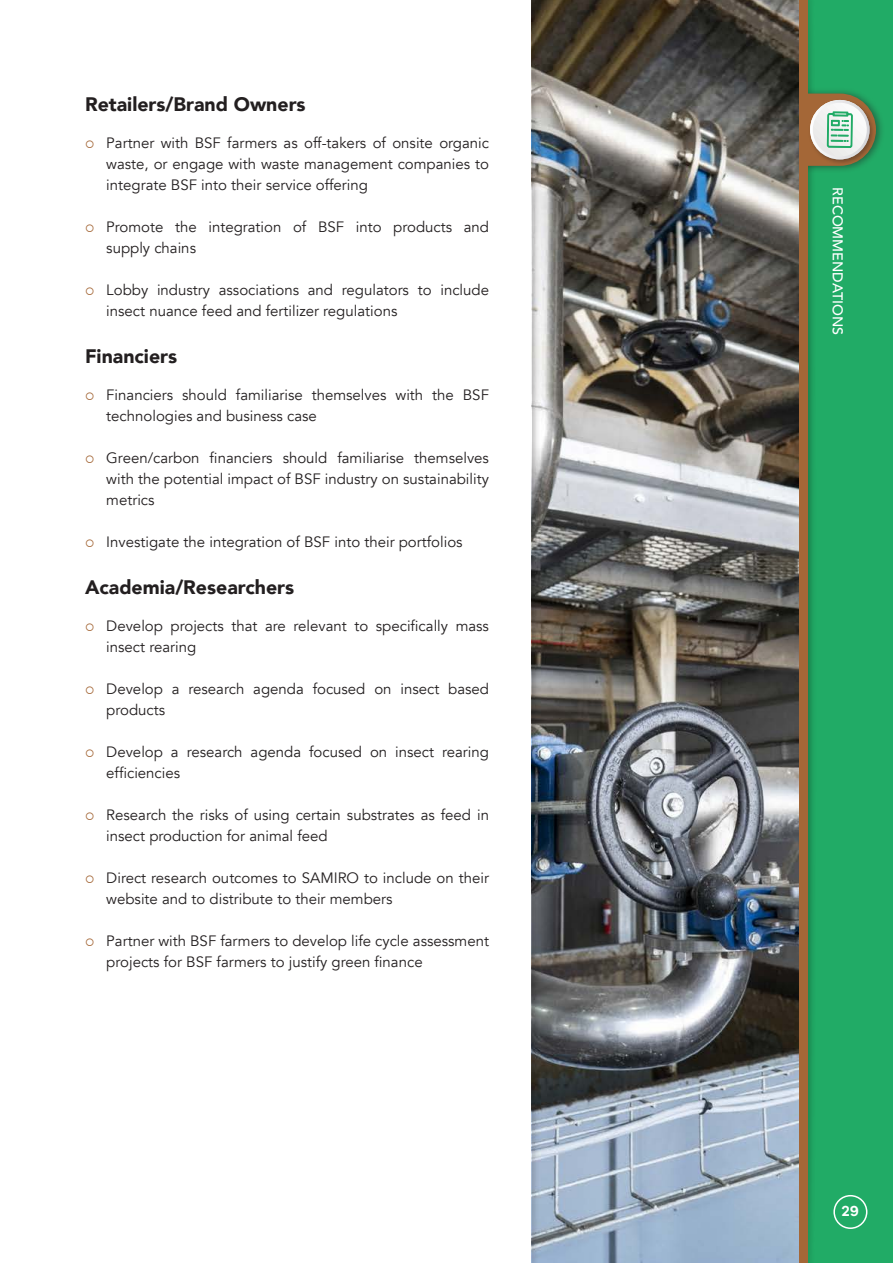
<style>
.page{position:relative;width:893px;height:1263px;background:#fff}
.page>*{position:absolute;margin:0;border:0;box-sizing:border-box;transform-origin:0 0}
.t1{font:900 19.5px "Avenir";color:#231f20}
.t2{font:15px/21px "Avenir";color:#231f20}
.t3{font:700 15px "Galano Grotesque Semi";color:#fff}
.t4{font:500 14.25px "Avenir";color:#fff}
</style>
<div class="page">
<div style="left:808px;top:0;width:85px;height:1263px;background:#21ab66"></div>
<img style="left:541px;top:0;width:258px;height:1263px">
<div style="left:799px;top:87px;width:86px;height:86px;background:#231f20;opacity:.5"></div>
<div style="left:799px;top:0;width:9px;height:1263px;background:#a46737"></div>
<div style="left:516px;top:0;width:25px;height:1263px;background:#231f20;opacity:.5"></div>
<div style="left:514px;top:0;width:17px;height:1263px;background:#fff"></div>
<svg style="left:808px;top:0;width:68px;height:1263px"></svg>
<h1 class="t1" style="left:85px;top:87px;width:222px">Retailers/Brand Owners</h1>
<p class="t2" style="left:106px;top:133px;width:384px;text-align:justify">Partner with BSF farmers as off-takers of onsite organic waste, or engage with waste management companies to integrate BSF into their service offering</p>
<p class="t2" style="left:106px;top:217px;width:384px">Promote the integration of BSF into products and supply chains</p>
<p class="t2" style="left:106px;top:280px;width:384px">Lobby industry associations and regulators to include insect nuance feed and fertilizer regulations</p>
<h1 class="t1" style="left:85px;top:339px;width:94px">Financiers</h1>
<p class="t2" style="left:106px;top:385px;width:384px">Financiers should familiarise themselves with the BSF technologies and business case</p>
<p class="t2" style="left:106px;top:448px;width:384px;text-align:justify">Green/carbon financiers should familiarise themselves with the potential impact of BSF industry on sustainability metrics</p>
<p class="t2" style="left:106px;top:532px;width:358px">Investigate the integration of BSF into their portfolios</p>
<h1 class="t1" style="left:85px;top:570px;width:211px">Academia/Researchers</h1>
<p class="t2" style="left:106px;top:616px;width:384px">Develop projects that are relevant to specifically mass insect rearing</p>
<p class="t2" style="left:106px;top:679px;width:384px">Develop a research agenda focused on insect based products</p>
<p class="t2" style="left:106px;top:742px;width:384px">Develop a research agenda focused on insect rearing efficiencies</p>
<p class="t2" style="left:106px;top:805px;width:384px">Research the risks of using certain substrates as feed in insect production for animal feed</p>
<p class="t2" style="left:106px;top:868px;width:384px">Direct research outcomes to SAMIRO to include on their website and to distribute to their members</p>
<p class="t2" style="left:106px;top:931px;width:384px">Partner with BSF farmers to develop life cycle assessment projects for BSF farmers to justify green finance</p>
<p class="t4" style="left:850px;top:187px;width:148px;rotate:90deg">Recomm endations</p>
<p class="t3" style="left:842px;top:1202px;width:18px">29</p>
</div>
